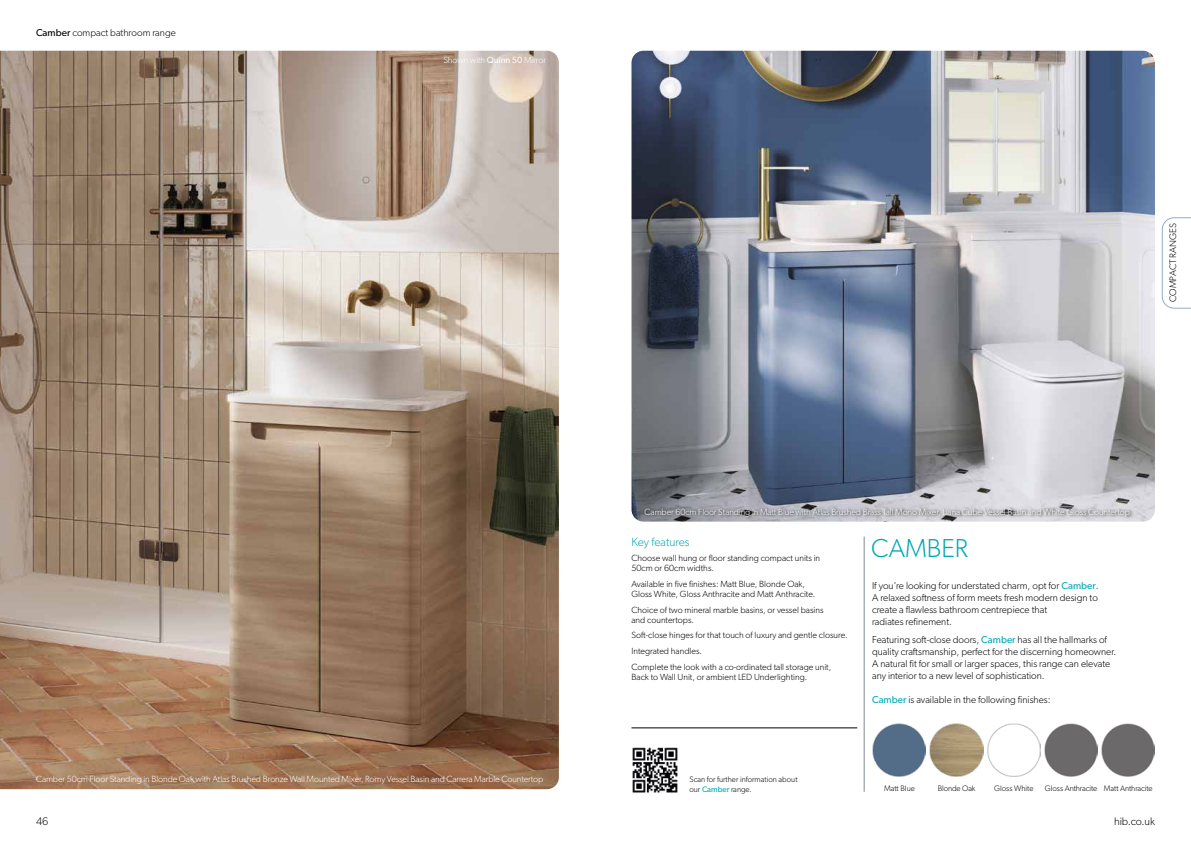
<style>
.page{position:relative;width:1191px;height:842px;background:#fff}
.page>*{position:absolute;margin:0;border:0;box-sizing:border-box;transform-origin:0 0}
.t1{font:300 26px "Gibson";color:#00a8b5}
.t2{font:300 12px "Gibson";color:#00a8b5}
.t3{font:300 11px "Gibson";letter-spacing:-.01em;color:#000}
.t4{font:300 10px/12px "Gibson";color:#000}
.t5{font:300 9.5px "Gibson";color:#000}
.t6{font:300 9px/10px "Gibson";color:#000}
.t7{font:300 9px "Gibson";letter-spacing:-.01em;color:#fff}
.t8{font:300 8px/9.6px "Gibson";color:#000}
.s1{font-weight:400}
.s2{font-weight:400;color:#00a8b5}
</style>
<div class="page">
<img style="left:872px;top:723px;width:54px;height:54px">
<img style="left:987px;top:723px;width:53px;height:54px">
<img style="left:929px;top:723px;width:54px;height:54px">
<img style="left:1044px;top:723px;width:53px;height:54px">
<img style="left:1101px;top:723px;width:53px;height:54px">
<hr style="left:864px;top:537px;width:1px;height:254px;background:#808b94">
<img style="left:632px;top:747px;width:46px;height:46px">
<hr style="left:631px;top:728px;width:226px;height:1px;background:#000">
<svg style="left:1161px;top:217px;width:30px;height:92px"></svg>
<img style="left:631px;top:51px;width:524px;height:471px">
<svg style="left:643px;top:506px;width:490px;height:14px;background:#a9a9b0"></svg>
<img style="left:0;top:51px;width:559px;height:738px">
<p class="t4" style="left:36px;top:26px;width:141px"><span class="s1">Camber</span> compact bathroom range</p>
<p class="t7" style="left:443px;top:55px;width:104px">Shown with <span class="s1">Quinn 50</span> Mirror</p>
<p class="t5" style="left:1167px;top:302px;width:80px;rotate:-90deg">COMPACT RANGES</p>
<p class="t7" style="left:644px;top:506px;width:487px">Camber 60cm Floor Standing in Matt Blue with Atlas Brushed Brass Tall Mono Mixer, Liana Cube Vessel Basin and White Gloss Countertop</p>
<p class="t7" style="left:36px;top:773px;width:509px">Camber 50cm Floor Standing in Blonde Oak with Atlas Brushed Bronze Wall Mounted Mixer, Romy Vessel Basin and Carrera Marble Countertop</p>
<p class="t2" style="left:631px;top:534px;width:60px">Key features</p>
<p class="t6" style="left:631px;top:553px;width:190px">Choose wall hung or floor standing compact units in<br>50cm or 60cm widths.</p>
<p class="t6" style="left:631px;top:579px;width:185px">Available in five finishes: Matt Blue, Blonde Oak,<br>Gloss White, Gloss Anthracite and Matt Anthracite.</p>
<p class="t6" style="left:631px;top:604px;width:194px">Choice of two mineral marble basins, or vessel basins and countertops.</p>
<p class="t6" style="left:631px;top:627px;width:218px;line-height:15.7px">Soft-close hinges for that touch of luxury and gentle closure.<br>Integrated handles.<br>Complete the look with a co-ordinated tall storage unit,</p>
<p class="t6" style="left:631px;top:671px;width:177px">Back to Wall Unit, or ambient LED Underlighting.</p>
<h1 class="t1" style="left:871px;top:532px;width:98px">CAMBER</h1>
<p class="t4" style="left:872px;top:580px;width:228px">If you’re looking for understated charm, opt for <span class="s2">Camber</span>.<br>A relaxed softness of form meets fresh modern design to create a flawless bathroom centrepiece that<br>radiates refinement.</p>
<p class="t4" style="left:872px;top:633px;width:246px">Featuring soft-close doors, <span class="s2">Camber</span> has all the hallmarks of quality craftsmanship, perfect for the discerning homeowner.<br>A natural fit for small or larger spaces, this range can elevate any interior to a new level of sophistication.</p>
<p class="t4" style="left:872px;top:693px;width:180px"><span class="s2">Camber</span> is available in the following finishes:</p>
<p class="t8" style="left:689px;top:774px;width:110px">Scan for further information about our <span class="s2">Camber</span> range.</p>
<p class="t8" style="left:884px;top:783px;width:32px">Matt Blue</p>
<p class="t8" style="left:937px;top:783px;width:39px">Blonde Oak</p>
<p class="t8" style="left:994px;top:783px;width:41px">Gloss White</p>
<p class="t8" style="left:1044px;top:783px;width:109px">Gloss Anthracite Matt Anthracite</p>
<p class="t3" style="left:36px;top:814px;width:14px">46</p>
<p class="t3" style="left:1114px;top:814px;width:42px">hib.co.uk</p>
</div>
